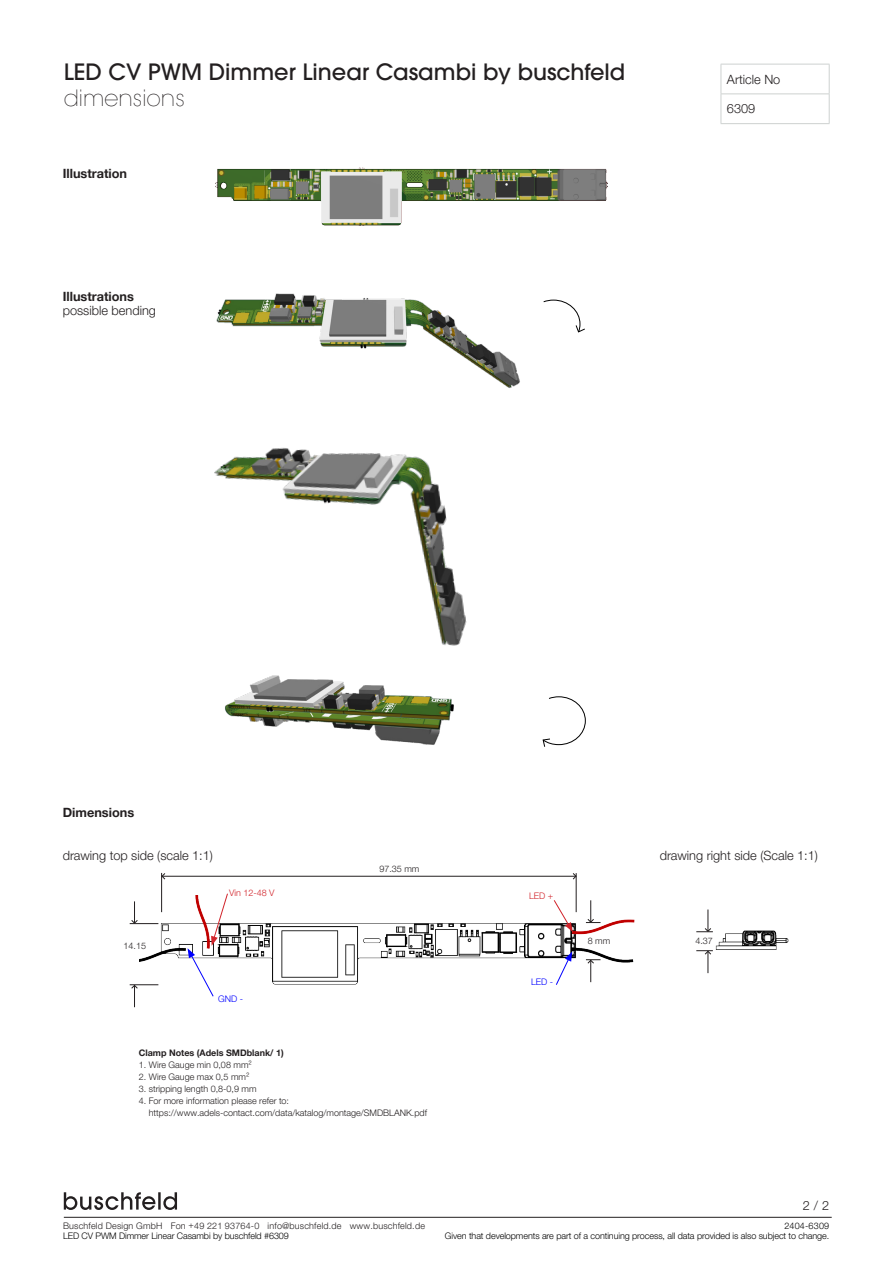
<style>
.page{position:relative;width:893px;height:1263px;background:#fff}
.page>*{position:absolute;margin:0;border:0;box-sizing:border-box;transform-origin:0 0}
.t1{font:500 22.5px/25.5px "ITC Avant Garde W1 G";color:#231f20}
.t2{font:300 12.75px/14.4px "Helvetica Neue LTW1 G";color:#231f20}
.t3{font:700 12.75px "Helvetica Neue LTW1 G";color:#231f20}
.t4{font:300 12.75px "Helvetica Neue LT Pro";color:#231f20}
.t5{font:300 9px/12px "Helvetica Neue LTW1 G";color:#231f20}
.t6{font:300 9px "Helvetica Neue LTW1 G";letter-spacing:-.01em;color:#000}
.t7{font:300 9px "Helvetica Neue LT Pro";letter-spacing:.02em;color:#231f20}
.t8{font:700 9px "Helvetica Neue LTW1 G";color:#231f20}
.t9{font:300 9px "Helvetica Neue LTW1 G";color:#d1232a}
.t10{font:300 9px "Helvetica Neue LT Pro";letter-spacing:.02em;color:#000}
.t11{font:300 9px "Helvetica Neue LTW1 G";color:#00f}
.s1{font-weight:200}
.s2{font-weight:700}
</style>
<div class="page">
<hr style="left:64px;top:1217px;width:768px;height:1px;background:#231f20">
<svg style="left:64px;top:1192px;width:113px;height:18px"></svg>
<img style="left:139px;top:896px;width:650px;height:90px">
<hr style="left:161px;top:873px;width:1px;height:39px;background:#231f20">
<hr style="left:576px;top:873px;width:1px;height:39px;background:#231f20">
<svg style="left:162px;top:873px;width:3px;height:7px"></svg>
<hr style="left:162px;top:876px;width:414px;height:1px;background:#231f20">
<svg style="left:573px;top:873px;width:3px;height:7px"></svg>
<svg style="left:586px;top:900px;width:14px;height:23px"></svg>
<svg style="left:586px;top:959px;width:14px;height:23px"></svg>
<svg style="left:696px;top:909px;width:17px;height:23px"></svg>
<svg style="left:696px;top:950px;width:17px;height:23px"></svg>
<svg style="left:130px;top:901px;width:28px;height:23px"></svg>
<svg style="left:130px;top:984px;width:28px;height:23px"></svg>
<img style="left:225px;top:675px;width:229px;height:70px">
<img style="left:214px;top:447px;width:253px;height:199px">
<svg style="left:188px;top:893px;width:40px;height:104px"></svg>
<svg style="left:553px;top:899px;width:20px;height:33px"></svg>
<svg style="left:555px;top:951px;width:17px;height:35px"></svg>
<img style="left:217px;top:293px;width:303px;height:95px">
<img style="left:215px;top:167px;width:393px;height:59px">
<svg style="left:543px;top:299px;width:42px;height:34px"></svg>
<svg style="left:542px;top:696px;width:44px;height:51px"></svg>
<hr style="left:721px;top:64px;width:108px;height:1px;background:#cdd1d0">
<hr style="left:721px;top:64px;width:1px;height:30px;background:#cdd1d0">
<hr style="left:829px;top:64px;width:1px;height:30px;background:#cdd1d0">
<hr style="left:721px;top:94px;width:108px;height:1px;background:#cdd1d0">
<svg style="left:721px;top:94px;width:1px;height:29px"></svg>
<svg style="left:829px;top:94px;width:1px;height:29px"></svg>
<hr style="left:721px;top:123px;width:108px;height:1px;background:#cdd1d0">
<p class="t1" style="left:64px;top:59px;width:563px">LED CV PWM Dimmer Linear Casambi by buschfeld <span class="s1">dimensions</span></p>
<p class="t2" style="left:727px;top:72px;width:55px">Article No</p>
<p class="t2" style="left:727px;top:102px;width:30px">6309</p>
<p class="t3" style="left:63px;top:166px;width:66px">Illustration</p>
<p class="t2" style="left:63px;top:289px;width:95px"><span class="s2">Illustrations </span>possible bending</p>
<p class="t3" style="left:63px;top:804px;width:73px">Dimensions</p>
<p class="t2" style="left:63px;top:848px;width:152px">drawing top side (scale 1:1)</p>
<p class="t2" style="left:660px;top:848px;width:160px">drawing right side (Scale 1:1)</p>
<p class="t5" style="left:379px;top:863px;width:42px">97.35 mm</p>
<p class="t5" style="left:124px;top:940px;width:24px">14.15</p>
<p class="t9" style="left:229px;top:887px;width:47px">Vin 12-48 V</p>
<p class="t9" style="left:529px;top:890px;width:26px">LED +</p>
<p class="t11" style="left:218px;top:993px;width:27px">GND -</p>
<p class="t11" style="left:531px;top:976px;width:24px">LED -</p>
<p class="t8" style="left:139px;top:1047px;width:146px">Clamp Notes (Adels SMDblank/ 1)</p>
<p class="t5" style="left:139px;top:1058px;width:115px">1. Wire Gauge min 0,08 mm²</p>
<p class="t5" style="left:139px;top:1070px;width:112px">2. Wire Gauge max 0,5 mm²</p>
<p class="t5" style="left:139px;top:1082px;width:119px">3. stripping length 0,8-0,9 mm</p>
<p class="t5" style="left:149px;top:1094px;width:280px;text-indent:-10px">4. For more information please refer to: https://www.adels-contact.com/data/katalog/montage/SMDBLANK.pdf</p>
<p class="t5" style="left:588px;top:935px;width:24px">8 mm</p>
<p class="t5" style="left:695px;top:935px;width:19px">4.37</p>
<h2 class="t4" style="left:803px;top:1198px;width:28px">2 / 2</h2>
<p class="t7" style="left:63px;top:1220px;width:363px">Buschfeld Design GmbH Fon +49 221 93764-0 info@buschfeld.de www.buschfeld.de</p>
<p class="t10" style="left:784px;top:1220px;width:46px">2404-6309</p>
<p class="t6" style="left:63px;top:1231px;width:227px">LED CV PWM Dimmer Linear Casambi by buschfeld #6309</p>
<p class="t6" style="left:445px;top:1231px;width:386px">Given that developments are part of a continuing process, all data provided is also subject to change.</p>
</div>
